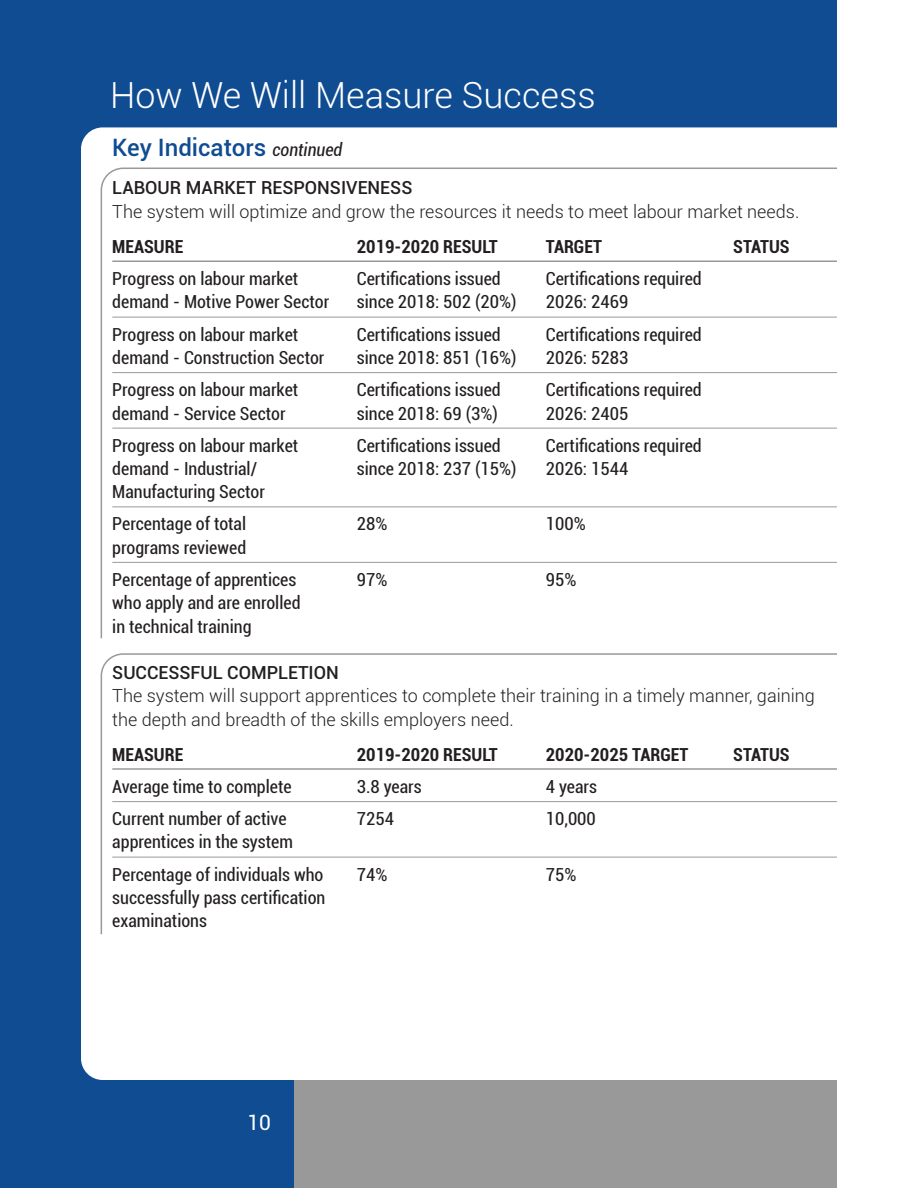
<style>
.page{position:relative;width:918px;height:1188px;background:#fff}
.page>*{position:absolute;margin:0;border:0;box-sizing:border-box;transform-origin:0 0}
.t1{font:300 36px "Roboto";color:#fff}
.t2{font:500 24px "Roboto";color:#0f4c91}
.t3{font:21px "Roboto";color:#fff}
.t4{font:condensed 18px/32.2px "Roboto";color:#231f20}
.t5{font:300 18px/23.2px "Roboto";color:#231f20}
.t6{font:700 condensed 18px "Roboto";color:#231f20}
.t7{font:500 18px "Roboto";color:#231f20}
.s1{font-weight:400;font-style:italic;font-stretch:condensed;font-size:18px;color:#231f20}
</style>
<div class="page">
<div style="left:0;top:0;width:837px;height:1188px;background:#0f4c91"></div>
<div style="left:295px;top:256px;width:542px;height:932px;background:#999"></div>
<div style="left:81px;top:127px;width:756px;height:953px;background:#fff"></div>
<div style="left:100px;top:167px;width:737px;height:473px;background:#fff"></div>
<hr style="left:112px;top:260px;width:725px;height:2px;background:#999">
<hr style="left:112px;top:317px;width:725px;height:1px;background:#999">
<hr style="left:112px;top:372px;width:725px;height:1px;background:#999">
<hr style="left:112px;top:428px;width:725px;height:1px;background:#999">
<hr style="left:112px;top:506px;width:725px;height:1px;background:#999">
<hr style="left:112px;top:562px;width:725px;height:1px;background:#999">
<div style="left:100px;top:653px;width:737px;height:283px;background:#fff"></div>
<h1 class="t1" style="left:110px;top:70px;width:487px">How We Will Measure Success</h1>
<h2 class="t2" style="left:112px;top:131px;width:232px">Key Indicators <span class="s1">continued</span></h2>
<p class="t7" style="left:112px;top:175px;width:302px">LABOUR MARKET RESPONSIVENESS</p>
<p class="t5" style="left:112px;top:199px;width:688px">The system will optimize and grow the resources it needs to meet labour market needs.</p>
<p class="t6" style="left:112px;top:234px;width:73px">MEASURE</p>
<p class="t6" style="left:357px;top:234px;width:142px">2019-2020 RESULT</p>
<p class="t6" style="left:546px;top:234px;width:58px">TARGET</p>
<p class="t6" style="left:733px;top:234px;width:58px">STATUS</p>
<p class="t4" style="left:112px;top:262px;width:187px">Progress on labour market</p>
<p class="t4" style="left:357px;top:262px;width:146px">Certifications issued</p>
<p class="t4" style="left:546px;top:262px;width:157px">Certifications required</p>
<p class="t4" style="left:112px;top:285px;width:218px">demand - Motive Power Sector</p>
<p class="t4" style="left:357px;top:285px;width:161px">since 2018: 502 (20%)</p>
<p class="t4" style="left:546px;top:285px;width:84px">2026: 2469</p>
<p class="t4" style="left:112px;top:318px;width:187px">Progress on labour market</p>
<p class="t4" style="left:357px;top:318px;width:146px">Certifications issued</p>
<p class="t4" style="left:546px;top:318px;width:157px">Certifications required</p>
<p class="t4" style="left:112px;top:341px;width:214px">demand - Construction Sector</p>
<p class="t4" style="left:357px;top:341px;width:161px">since 2018: 851 (16%)</p>
<p class="t4" style="left:546px;top:341px;width:84px">2026: 5283</p>
<p class="t4" style="left:112px;top:373px;width:187px">Progress on labour market</p>
<p class="t4" style="left:357px;top:373px;width:146px">Certifications issued</p>
<p class="t4" style="left:546px;top:373px;width:157px">Certifications required</p>
<p class="t4" style="left:112px;top:396px;width:175px">demand - Service Sector</p>
<p class="t4" style="left:357px;top:396px;width:143px">since 2018: 69 (3%)</p>
<p class="t4" style="left:546px;top:396px;width:84px">2026: 2405</p>
<p class="t4" style="left:112px;top:429px;width:187px">Progress on labour market</p>
<p class="t4" style="left:357px;top:429px;width:146px">Certifications issued</p>
<p class="t4" style="left:546px;top:429px;width:157px">Certifications required</p>
<p class="t4" style="left:112px;top:452px;width:146px">demand - Industrial/</p>
<p class="t4" style="left:357px;top:452px;width:161px">since 2018: 237 (15%)</p>
<p class="t4" style="left:546px;top:452px;width:84px">2026: 1544</p>
<p class="t4" style="left:112px;top:475px;width:154px">Manufacturing Sector<br>Percentage of total</p>
<p class="t4" style="left:357px;top:507px;width:32px">28%</p>
<p class="t4" style="left:546px;top:507px;width:41px">100%</p>
<p class="t4" style="left:112px;top:531px;width:186px">programs reviewed<br>Percentage of apprentices</p>
<p class="t4" style="left:357px;top:563px;width:32px">97%</p>
<p class="t4" style="left:546px;top:563px;width:32px">95%</p>
<p class="t4" style="left:112px;top:591px;width:190px;line-height:23.2px">who apply and are enrolled in technical training</p>
<p class="t7" style="left:112px;top:660px;width:228px">SUCCESSFUL COMPLETION</p>
<p class="t5" style="left:112px;top:684px;width:704px">The system will support apprentices to complete their training in a timely manner, gaining the depth and breadth of the skills employers need.</p>
<p class="t6" style="left:112px;top:742px;width:73px">MEASURE</p>
<p class="t6" style="left:357px;top:742px;width:142px">2019-2020 RESULT</p>
<p class="t6" style="left:546px;top:742px;width:144px">2020-2025 TARGET</p>
<p class="t6" style="left:733px;top:742px;width:58px">STATUS</p>
<p class="t4" style="left:112px;top:770px;width:181px">Average time to complete</p>
<p class="t4" style="left:357px;top:770px;width:66px">3.8 years</p>
<p class="t4" style="left:546px;top:770px;width:53px">4 years</p>
<p class="t4" style="left:112px;top:802px;width:176px">Current number of active</p>
<p class="t4" style="left:357px;top:802px;width:39px">7254</p>
<p class="t4" style="left:546px;top:802px;width:52px">10,000</p>
<p class="t4" style="left:112px;top:825px;width:213px">apprentices in the system<br>Percentage of individuals who</p>
<p class="t4" style="left:357px;top:858px;width:32px">74%</p>
<p class="t4" style="left:546px;top:858px;width:32px">75%</p>
<p class="t4" style="left:112px;top:885px;width:215px;line-height:23.2px">successfully pass certification examinations</p>
<p class="t3" style="left:247px;top:1108px;width:25px">10</p>
</div>
